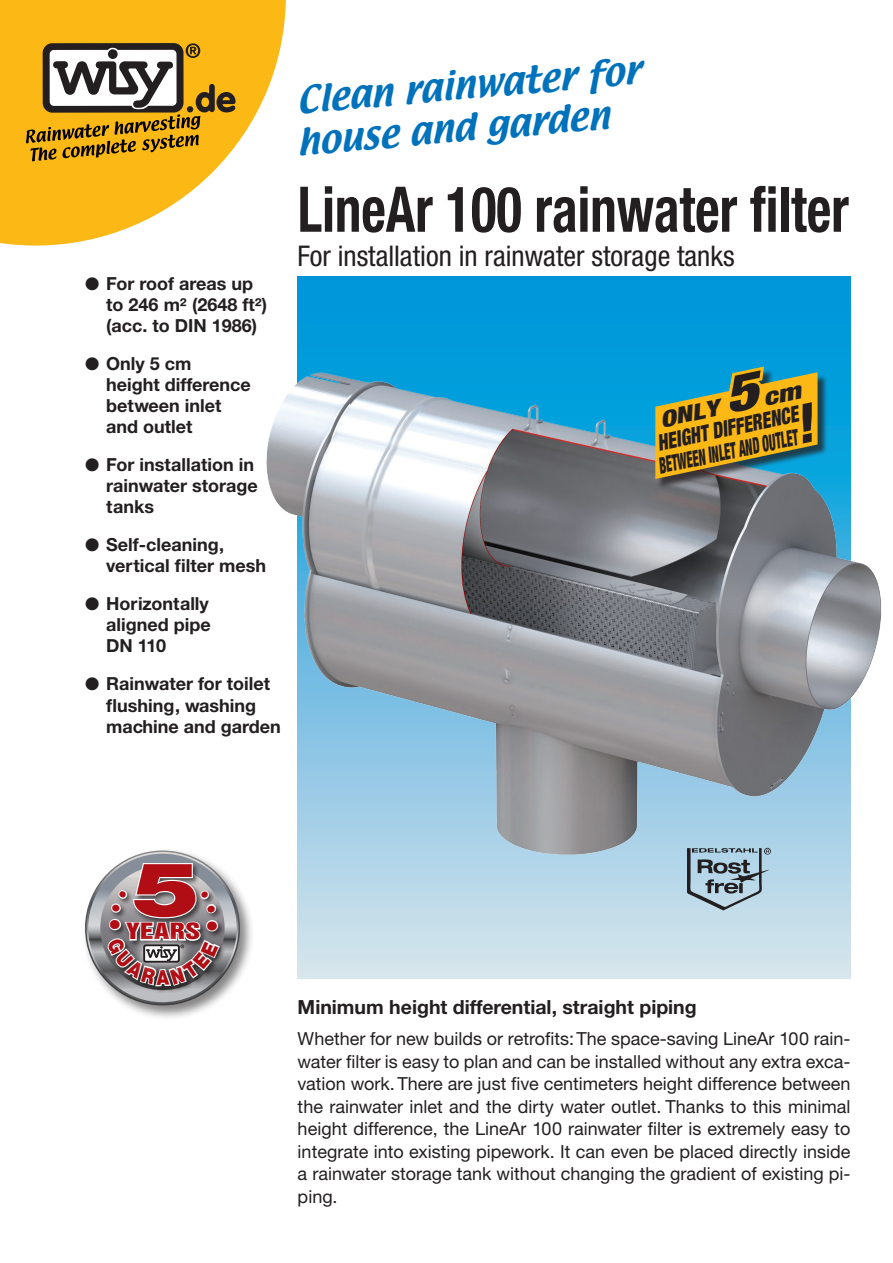
<style>
.page{position:relative;width:893px;height:1263px;background:#fff}
.page>*{position:absolute;margin:0;border:0;box-sizing:border-box;transform-origin:0 0}
.t1{font:900 75.3px "Helvetica Neue";color:#b00d15;scale:1.33 1}
.t2{font:700 condensed 63px "Helvetica Neue";color:#231f20;scale:.84 1}
.t3{font:33px/42px "Textile";color:#0072bc}
.t4{font:condensed 28.5px "Helvetica Neue";color:#231f20}
.t5{font:italic 900 condensed 22.5px/22.5px "Helvetica Neue";color:#231f20;text-align:center;scale:1.25 1}
.t6{font:20.55px "Helvetica Inserat LT Pro";letter-spacing:.01em;color:#b00d15;scale:1.33 1}
.t7{font:700 19.5px "Helvetica Neue CE";color:#231f20}
.t8{font:18px/22.5px "Helvetica Neue CE";color:#231f20;text-align:justify}
.t9{font:700 18px/21px "Helvetica Neue CE";color:#231f20}
.s1{font-size:51px}
.s2{font-size:24px}
</style>
<div class="page">
<svg style="left:298px;top:276px;width:552px;height:702px;background:#68bde2"></svg>
<img style="left:266px;top:361px;width:616px;height:521px">
<svg style="left:687px;top:848px;width:84px;height:62px;background:#8fa5b2"></svg>
<div style="left:656px;top:368px;width:172px;height:121px;background:#231f20;opacity:.75"></div>
<div style="left:82px;top:847px;width:172px;height:173px;background:#231f20;opacity:.55"></div>
<svg style="left:85px;top:850px;width:155px;height:155px"></svg>
<svg style="left:86px;top:852px;width:152px;height:152px"></svg>
<svg style="left:88px;top:854px;width:149px;height:148px;background:#a0a3a8"></svg>
<div style="left:106px;top:888px;width:121px;height:105px;background:#231f20;opacity:.75"></div>
<svg style="left:0;top:0;width:286px;height:246px;fill:#fcb814"></svg>
<svg style="left:26px;top:43px;width:210px;height:118px"></svg>
<svg style="left:655px;top:363px;width:165px;height:116px;background:#aaa74f"></svg>
<svg style="left:107px;top:862px;width:114px;height:126px"></svg>
<p class="t9" style="left:106px;top:274px;width:162px;text-indent:-21px">● For roof areas up to 246 m² (2648 ft²) (acc. to DIN 1986)</p>
<p class="t9" style="left:106px;top:354px;width:146px;text-indent:-21px">● Only 5 cm<br>height difference between inlet and outlet</p>
<p class="t9" style="left:106px;top:455px;width:153px;text-indent:-21px">● For installation in rainwater storage tanks</p>
<p class="t9" style="left:106px;top:535px;width:161px;text-indent:-21px">● Self-cleaning, vertical filter mesh</p>
<p class="t9" style="left:106px;top:594px;width:106px;text-align:justify;text-indent:-21px">● Horizontally aligned pipe DN 110</p>
<p class="t9" style="left:106px;top:674px;width:176px;text-indent:-21px">● Rainwater for toilet flushing, washing machine and garden</p>
<h3 class="t3" style="left:291px;top:81px;width:349px;rotate:-5deg">Clean rainwater for house and garden</h3>
<h2 class="t2" style="left:298px;top:171px;width:658px">LineAr 100 rainwater filter</h2>
<h3 class="t4" style="left:298px;top:239px;width:438px">For installation in rainwater storage tanks</h3>
<p class="t5" style="left:647px;top:411px;width:125px;rotate:-12deg">ONLY <span class="s1">5</span> <span class="s2">cm<br></span>HEIGHT DIFFERENCE<br>BETWEEN INLET AND OUTLET</p>
<h1 class="t1" style="left:133px;top:845px;width:52px">5</h1>
<p class="t6" style="left:126px;top:919px;width:57px">YEARS</p>
<p class="t7" style="left:298px;top:995px;width:401px">Minimum height differential, straight piping</p>
<p class="t8" style="left:298px;top:1028px;width:554px">Whether for new builds or retrofits: The space-saving LineAr 100 rain&shy;water filter is easy to plan and can be installed without any extra exca&shy;vation work. There are just five centimeters height difference between the rainwater inlet and the dirty water outlet. Thanks to this minimal height difference, the LineAr 100 rainwater filter is extremely easy to integrate into existing pipework. It can even be placed directly inside a rainwater storage tank without changing the gradient of existing pi&shy;ping.</p>
</div>
